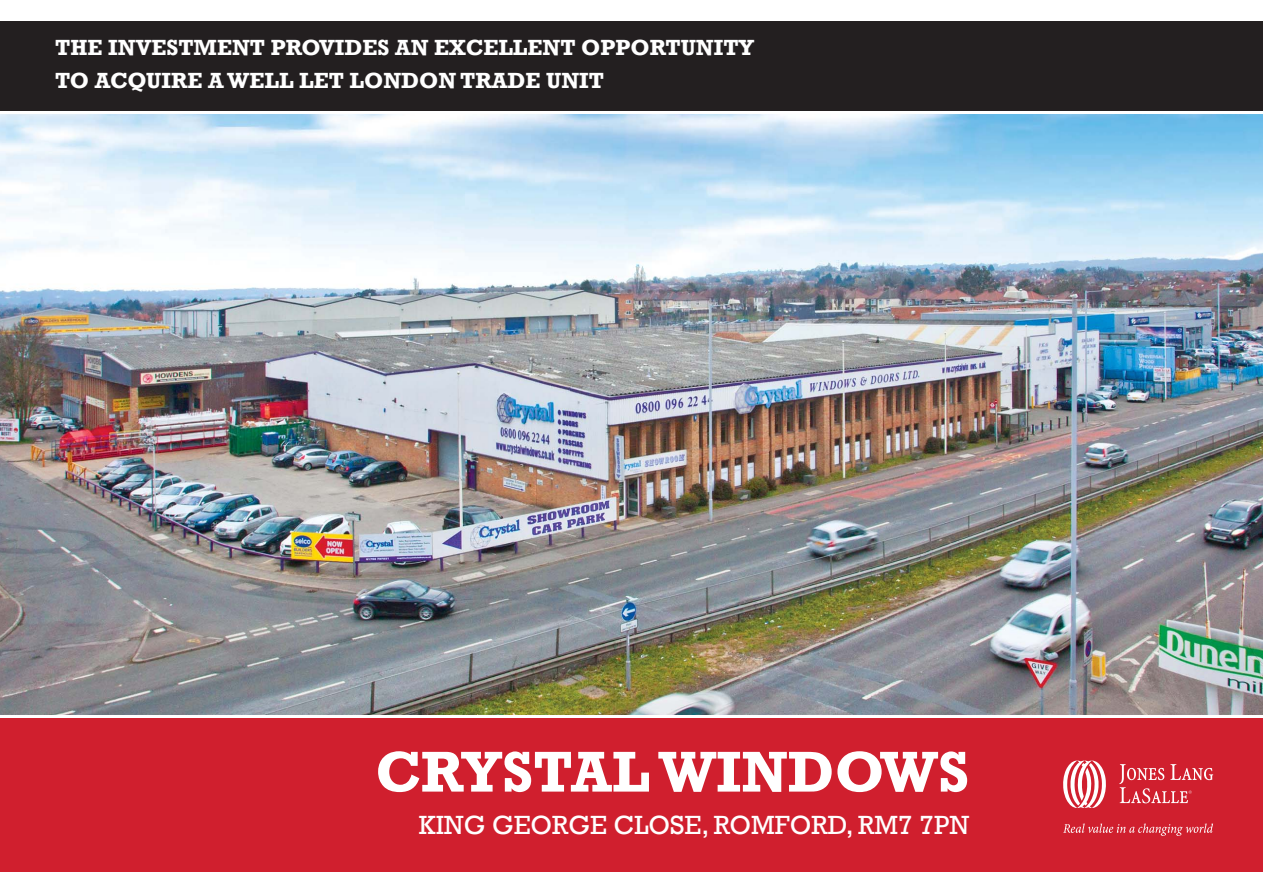
<style>
.page{position:relative;width:1263px;height:893px;background:#fff}
.page>*{position:absolute;margin:0;border:0;box-sizing:border-box;transform-origin:0 0}
.t1{font:700 58.5px "Rockwell";color:#fff}
.t2{font:27px "Rockwell";color:#fff}
.t3{font:700 22.5px/33px "Rockwell";color:#fff}
</style>
<div class="page">
<img style="left:0;top:115px;width:1263px;height:599px">
<div style="left:0;top:21px;width:1263px;height:90px;background:#231f20"></div>
<div style="left:0;top:719px;width:1263px;height:153px;background:#d01f2e"></div>
<svg style="left:1063px;top:760px;width:43px;height:48px"></svg>
<svg style="left:1119px;top:764px;width:94px;height:39px"></svg>
<svg style="left:1063px;top:823px;width:150px;height:13px"></svg>
<p class="t3" style="left:55px;top:30px;width:700px">THE INVESTMENT PROVIDES AN EXCELLENT OPPORTUNITY<br>TO ACQUIRE A WELL LET LONDON TRADE UNIT</p>
<h1 class="t1" style="left:375px;top:736px;width:595px">CRYSTAL WINDOWS</h1>
<p class="t2" style="left:419px;top:808px;width:552px">KING GEORGE CLOSE, ROMFORD, RM7 7PN</p>
</div>
